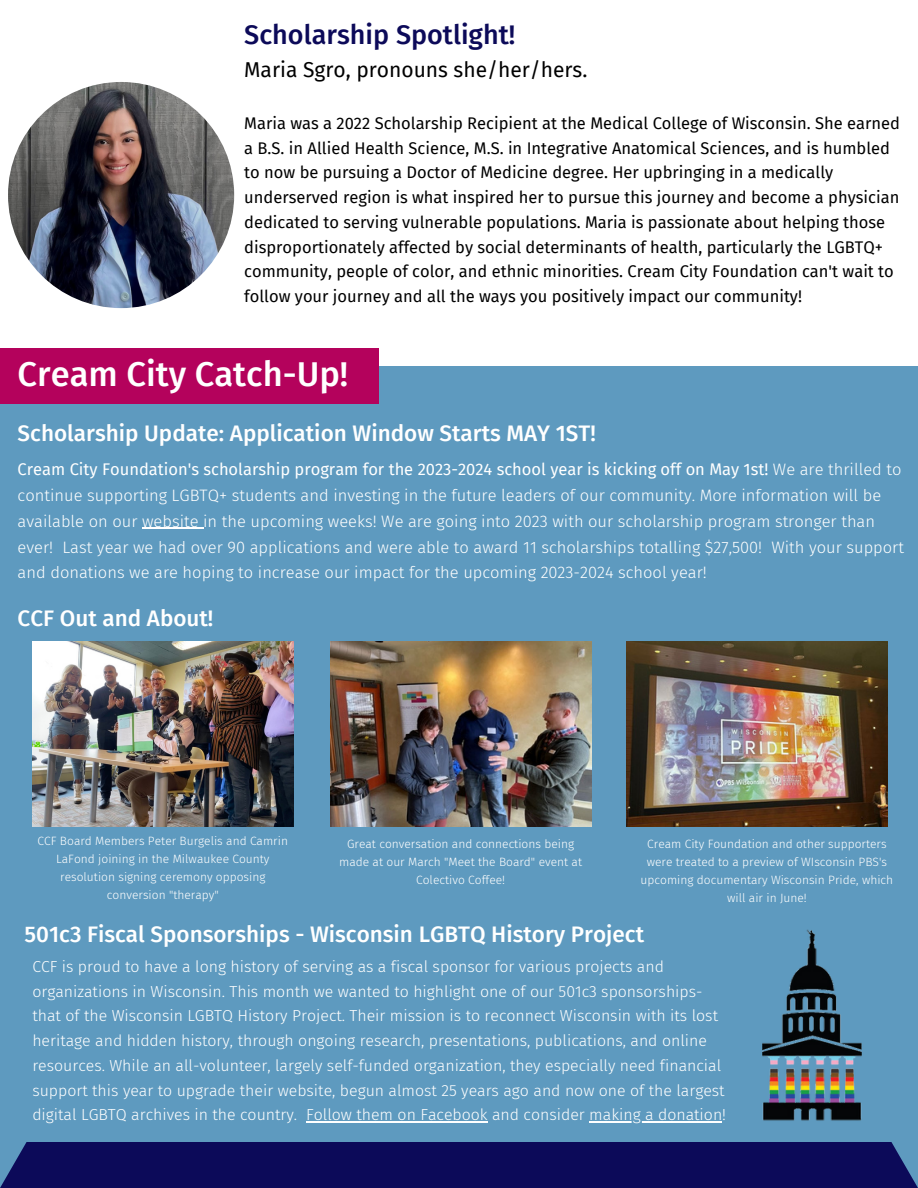
<style>
.page{position:relative;width:918px;height:1188px;background:#fff}
.page>*{position:absolute;margin:0;border:0;box-sizing:border-box;transform-origin:0 0}
.t1{font:500 34.5px "Fira Sans";color:#fff}
.t2{font:500 27px "Fira Sans";color:#0c0a59}
.t3{font:500 22.5px "Fira Sans";color:#fff}
.t4{font:21px "Fira Sans";color:#000}
.t5{font:16.5px/24.8px "Fira Sans";color:#000}
.t6{font:300 16.5px/25.8px "Fira Sans";color:#fff}
.t7{font:300 15.9px/24.8px "Fira Sans";color:#fff}
.t8{font:300 12px/18px "Fira Sans";color:#fff;text-align:center}
.s1{font-weight:400}
</style>
<div class="page">
<div style="left:0;top:366px;width:918px;height:822px;background:#5e9abf"></div>
<img style="left:8px;top:82px;width:226px;height:226px;border-radius:50%">
<div style="left:0;top:1142px;width:918px;height:46px;background:#0c0a59"></div>
<img style="left:32px;top:642px;width:261px;height:184px">
<img style="left:330px;top:642px;width:261px;height:184px">
<img style="left:626px;top:642px;width:261px;height:184px">
<div style="left:0;top:348px;width:379px;height:56px;background:#b4025c"></div>
<img style="left:706px;top:929px;width:156px;height:193px">
<hr style="left:142px;top:528px;width:61px;height:1px;background:#fff">
<hr style="left:306px;top:1122px;width:182px;height:1px;background:#fff">
<hr style="left:589px;top:1122px;width:133px;height:1px;background:#fff">
<h2 class="t2" style="left:244px;top:19px;width:273px">Scholarship Spotlight!</h2>
<p class="t4" style="left:244px;top:57px;width:345px">Maria Sgro, pronouns she/her/hers.</p>
<p class="t5" style="left:244px;top:111px;width:657px">Maria was a 2022 Scholarship Recipient at the Medical College of Wisconsin. She earned a B.S. in Allied Health Science, M.S. in Integrative Anatomical Sciences, and is humbled to now be pursuing a Doctor of Medicine degree. Her upbringing in a medically underserved region is what inspired her to pursue this journey and become a physician dedicated to serving vulnerable populations. Maria is passionate about helping those disproportionately affected by social determinants of health, particularly the LGBTQ+ community, people of color, and ethnic minorities. Cream City Foundation can't wait to follow your journey and all the ways you positively impact our community!</p>
<h1 class="t1" style="left:18px;top:354px;width:332px">Cream City Catch-Up!</h1>
<h3 class="t3" style="left:18px;top:420px;width:580px">Scholarship Update: Application Window Starts MAY 1ST!</h3>
<p class="t6" style="left:18px;top:456px;width:888px"><span class="s1">Cream City Foundation's scholarship program for the 2023-2024 school year is kicking off on May 1st!</span> We are thrilled to continue supporting LGBTQ+ students and investing in the future leaders of our community. More information will be available on our website in the upcoming weeks! We are going into 2023 with our scholarship program stronger than ever! Last year we had over 90 applications and were able to award 11 scholarships totalling $27,500! With your support and donations we are hoping to increase our impact for the upcoming 2023-2024 school year!</p>
<h3 class="t3" style="left:18px;top:605px;width:197px">CCF Out and About!</h3>
<p class="t8" style="left:38px;top:832px;width:252px">CCF Board Members Peter Burgelis and Camrin LaFond joining in the Milwaukee County resolution signing ceremony opposing conversion "therapy"</p>
<p class="t8" style="left:339px;top:835px;width:244px">Great conversation and connections being made at our March "Meet the Board" event at<br>Colectivo Coffee!</p>
<p class="t8" style="left:641px;top:835px;width:254px">Cream City Foundation and other supporters were treated to a preview of WIsconsin PBS's upcoming documentary Wisconsin Pride, which will air in June!</p>
<h3 class="t3" style="left:25px;top:921px;width:621px">501c3 Fiscal Sponsorships - Wisconsin LGBTQ History Project</h3>
<p class="t7" style="left:32px;top:954px;width:695px">CCF is proud to have a long history of serving as a fiscal sponsor for various projects and organizations in Wisconsin. This month we wanted to highlight one of our 501c3 sponsorships&shy;that of the Wisconsin LGBTQ History Project. Their mission is to reconnect Wisconsin with its lost heritage and hidden history, through ongoing research, presentations, publications, and online resources. While an all-volunteer, largely self-funded organization, they especially need financial support this year to upgrade their website, begun almost 25 years ago and now one of the largest digital LGBTQ archives in the country. Follow them on Facebook and consider making a donation!</p>
</div>
